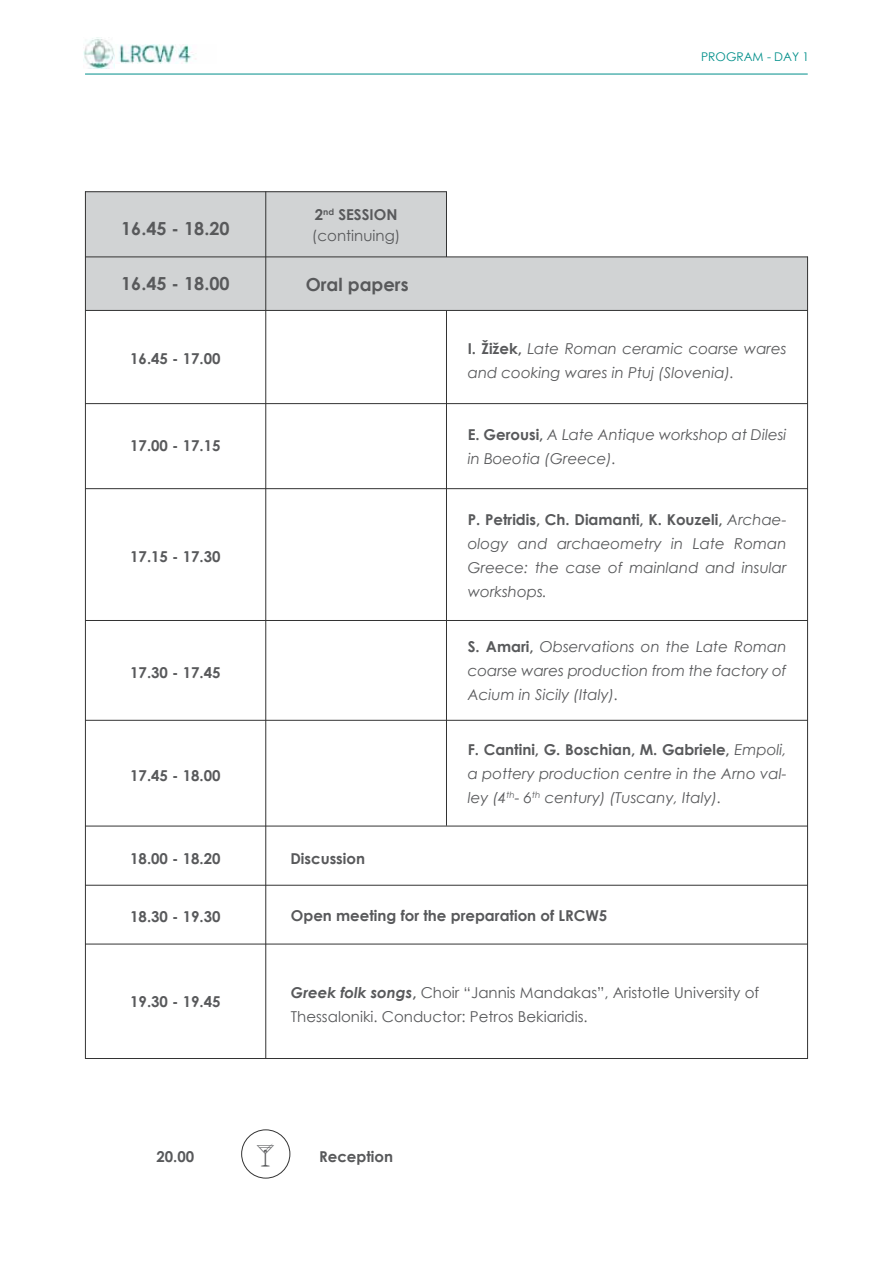
<style>
.page{position:relative;width:893px;height:1263px;background:#fff}
.page>*{position:absolute;margin:0;border:0;box-sizing:border-box;transform-origin:0 0}
.t1{font:700 18px "Century Gothic";color:#58595b}
.t2{font:italic 15px/24px "Century Gothic";color:#58595b;text-align:justify}
.t3{font:700 15px "Century Gothic";color:#58595b}
.t4{font:15px/21px "Century Gothic";color:#58595b}
.t5{font:12px "Century Gothic";color:#008f8a}
.s1{font-weight:700}
.s2{font-weight:700;font-style:normal}
.s3{font-weight:700;font-style:italic}
</style>
<div class="page">
<img style="left:118px;top:44px;width:78px;height:19px">
<img style="left:84px;top:38px;width:31px;height:30px">
<hr style="left:85px;top:74px;width:723px;height:1px;background:#008f8a">
<div style="left:85px;top:257px;width:723px;height:53px;background:#d1d3d4"></div>
<div style="left:85px;top:191px;width:361px;height:119px;background:#d1d3d4"></div>
<hr style="left:85px;top:1058px;width:723px;height:1px;background:#333">
<hr style="left:85px;top:191px;width:361px;height:1px;background:#333">
<hr style="left:265px;top:191px;width:1px;height:868px;background:#333">
<hr style="left:446px;top:310px;width:1px;height:516px;background:#333">
<hr style="left:85px;top:191px;width:1px;height:868px;background:#333">
<hr style="left:807px;top:257px;width:1px;height:802px;background:#333">
<hr style="left:85px;top:310px;width:723px;height:1px;background:#333">
<hr style="left:85px;top:403px;width:723px;height:1px;background:#333">
<hr style="left:85px;top:488px;width:723px;height:1px;background:#333">
<hr style="left:85px;top:620px;width:723px;height:1px;background:#333">
<hr style="left:85px;top:256px;width:723px;height:1px;background:#333">
<hr style="left:85px;top:826px;width:723px;height:1px;background:#333">
<hr style="left:85px;top:720px;width:723px;height:1px;background:#333">
<hr style="left:85px;top:885px;width:723px;height:1px;background:#333">
<hr style="left:85px;top:944px;width:723px;height:1px;background:#333">
<hr style="left:446px;top:191px;width:1px;height:66px;background:#333">
<div style="left:241px;top:1129px;width:49px;height:49px;border:1px solid #333;border-radius:50%"></div>
<p class="t1" style="left:121px;top:215px;width:110px">16.45 - 18.20</p>
<p class="t1" style="left:121px;top:270px;width:110px">16.45 - 18.00</p>
<p class="t3" style="left:130px;top:347px;width:92px">16.45 - 17.00</p>
<p class="t4" style="left:312px;top:203px;width:90px"><span class="s1">2</span><sup>nd</sup> <span class="s1">SESSION </span>(continuing)</p>
<p class="t1" style="left:306px;top:270px;width:104px">Oral papers</p>
<p class="t5" style="left:701px;top:48px;width:109px">PROGRAM - DAY 1</p>
<p class="t2" style="left:468px;top:336px;width:320px"><span class="s2">I. Žižek,</span> Late Roman ceramic coarse wares and cooking wares in Ptuj (Slovenia).</p>
<p class="t3" style="left:130px;top:435px;width:92px">17.00 - 17.15</p>
<p class="t2" style="left:468px;top:422px;width:320px"><span class="s2">E. Gerousi,</span> A Late Antique workshop at Dilesi in Boeotia (Greece).</p>
<p class="t3" style="left:130px;top:545px;width:92px">17.15 - 17.30</p>
<p class="t3" style="left:130px;top:661px;width:92px">17.30 - 17.45</p>
<p class="t3" style="left:130px;top:764px;width:92px">17.45 - 18.00</p>
<p class="t3" style="left:130px;top:847px;width:92px">18.00 - 18.20</p>
<p class="t3" style="left:290px;top:847px;width:76px">Discussion</p>
<p class="t2" style="left:468px;top:507px;width:320px"><span class="s2">P. Petridis, Ch. Diamanti, K. Kouzeli,</span> Archae&shy;ology and archaeometry in Late Roman Greece: the case of mainland and insular workshops.</p>
<p class="t2" style="left:468px;top:634px;width:320px"><span class="s2">S. Amari,</span> Observations on the Late Roman coarse wares production from the factory of Acium in Sicily (Italy).</p>
<p class="t2" style="left:468px;top:737px;width:320px"><span class="s2">F. Cantini, G. Boschian, M. Gabriele,</span> Empoli, a pottery production centre in the Arno val&shy;ley (4<sup>th</sup>- 6<sup>th</sup> century) (Tuscany, Italy).</p>
<p class="t3" style="left:130px;top:905px;width:92px">18.30 - 19.30</p>
<p class="t3" style="left:291px;top:904px;width:318px">Open meeting for the preparation of LRCW5</p>
<p class="t3" style="left:130px;top:990px;width:92px">19.30 - 19.45</p>
<p class="t4" style="left:291px;top:980px;width:470px;line-height:24px"><span class="s3">Greek folk songs</span><span class="s1">,</span> Choir “Jannis Mandakas”, Aristotle University of<br>Thessaloniki. Conductor: Petros Bekiaridis.</p>
<p class="t3" style="left:156px;top:1145px;width:39px">20.00</p>
<p class="t3" style="left:319px;top:1145px;width:76px">Reception</p>
</div>
